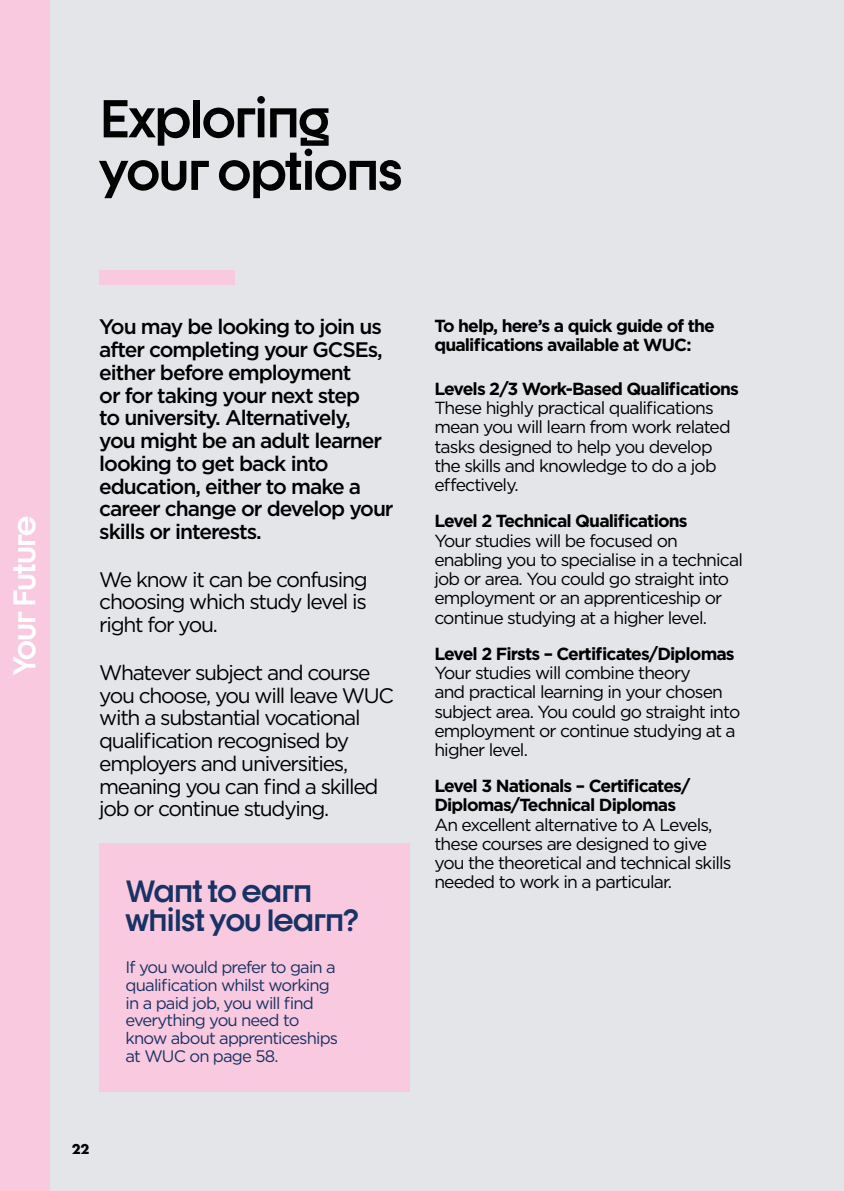
<style>
.page{position:relative;width:844px;height:1191px;background:#fff}
.page>*{position:absolute;margin:0;border:0;box-sizing:border-box;transform-origin:0 0}
.t1{font:700 52.5px/52.5px "Dystopian";letter-spacing:-.025em;color:#000}
.t2{font:700 30.97px "Dystopian";letter-spacing:-.03em;color:#fff}
.t3{font:700 30.28px/29.1px "Dystopian";letter-spacing:-.025em;color:#183264}
.t4{font:21px/22.8px "Gotham";letter-spacing:-.06em;color:#000;text-align:justify}
.t5{font:500 21px/22.8px "Gotham";letter-spacing:-.05em;color:#000}
.t6{font:17.5px/19.2px "Gotham";letter-spacing:-.05em;color:#000}
.t7{font:700 17.5px/19.2px "Gotham";letter-spacing:-.05em;color:#000}
.t8{font:16.62px/17.7px "Gotham";letter-spacing:-.05em;color:#183264}
.t9{font:700 13.12px "Futura";color:#000}
</style>
<div class="page">
<div style="left:0;top:0;width:843px;height:1191px;background:#e3e5e9"></div>
<div style="left:99px;top:270px;width:135px;height:15px;background:#f8c9df"></div>
<div style="left:99px;top:843px;width:310px;height:248px;background:#f8c9df"></div>
<div style="left:0;top:0;width:50px;height:1191px;background:#f8c9df"></div>
<h1 class="t1" style="left:99px;top:91px;width:305px">Exploring your options</h1>
<h2 class="t2" style="left:5px;top:675px;width:161px;rotate:-90deg">Your Future</h2>
<p class="t5" style="left:99px;top:315px;width:296px">You may be looking to join us after completing your GCSEs, either before employment<br>or for taking your next step<br>to university. Alternatively,<br>you might be an adult learner looking to get back into education, either to make a career change or develop your skills or interests.</p>
<p class="t4" style="left:99px;top:567px;width:270px">We know it can be confusing choosing which study level is right for you.</p>
<p class="t4" style="left:99px;top:660px;width:296px;text-align:left">Whatever subject and course you choose, you will leave WUC with a substantial vocational qualification recognised by employers and universities, meaning you can find a skilled job or continue studying.</p>
<h3 class="t3" style="left:126px;top:875px;width:234px">Want to earn whilst you learn?</h3>
<p class="t8" style="left:126px;top:958px;width:214px">If you would prefer to gain a qualification whilst working in a paid job, you will find everything you need to know about apprenticeships at WUC on page 58.</p>
<p class="t9" style="left:72px;top:1139px;width:19px">22</p>
<p class="t7" style="left:434px;top:316px;width:282px">To help, here’s a quick guide of the qualifications available at WUC:</p>
<p class="t7" style="left:434px;top:379px;width:306px">Levels 2/3 Work-Based Qualifications</p>
<p class="t6" style="left:434px;top:398px;width:298px">These highly practical qualifications mean you will learn from work related tasks designed to help you develop the skills and knowledge to do a job effectively.</p>
<p class="t7" style="left:434px;top:511px;width:255px">Level 2 Technical Qualifications</p>
<p class="t6" style="left:434px;top:530px;width:310px">Your studies will be focused on enabling you to specialise in a technical job or area. You could go straight into employment or an apprenticeship or continue studying at a higher level.</p>
<p class="t7" style="left:434px;top:644px;width:302px">Level 2 Firsts – Certificates/Diplomas</p>
<p class="t6" style="left:434px;top:663px;width:307px">Your studies will combine theory<br>and practical learning in your chosen subject area. You could go straight into employment or continue studying at a higher level.</p>
<p class="t7" style="left:434px;top:776px;width:257px">Level 3 Nationals – Certificates/<br>Diplomas/Technical Diplomas</p>
<p class="t6" style="left:434px;top:814px;width:298px">An excellent alternative to A Levels, these courses are designed to give you the theoretical and technical skills needed to work in a particular.</p>
</div>
